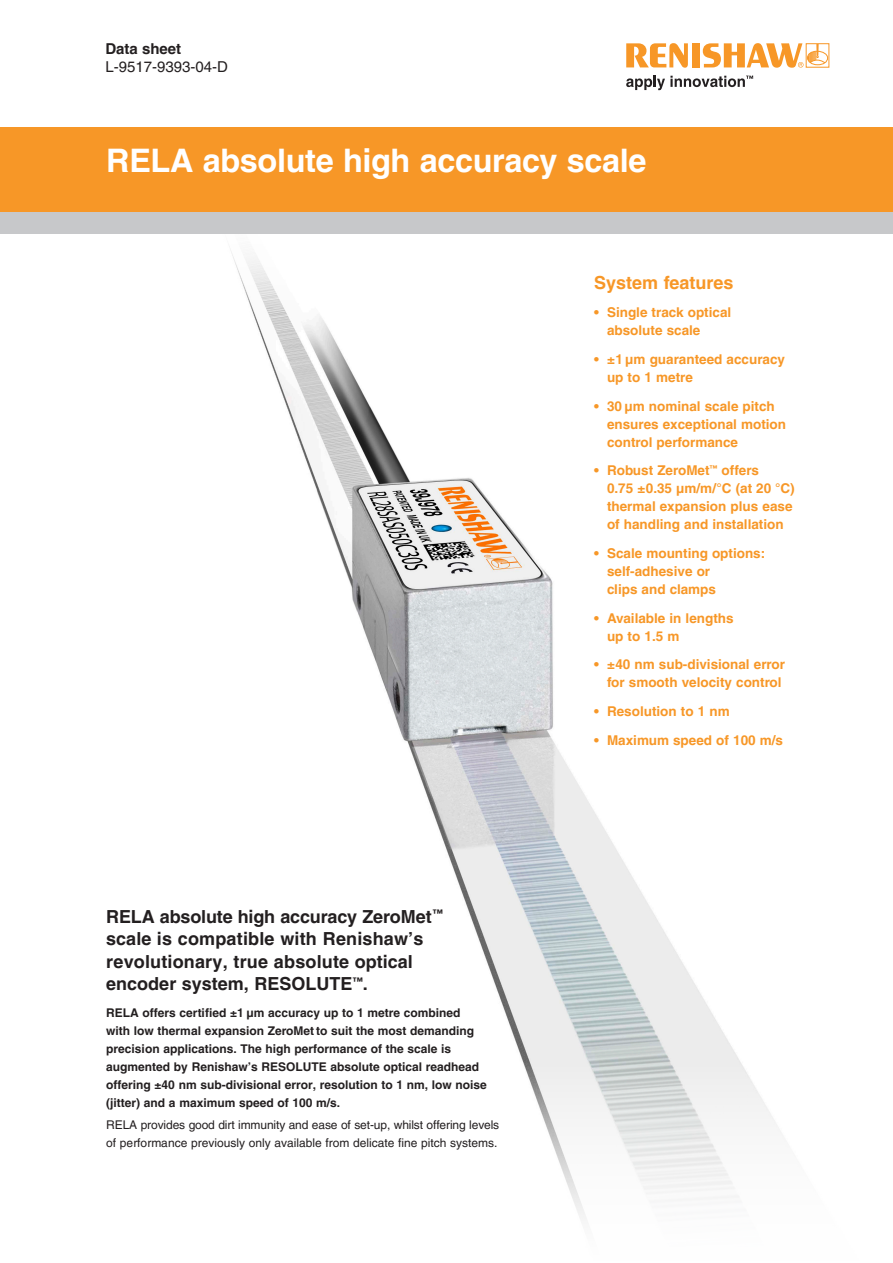
<style>
.page{position:relative;width:893px;height:1263px;background:#fff}
.page>*{position:absolute;margin:0;border:0;box-sizing:border-box;transform-origin:0 0}
.Headline{font:700 32.4px "Helvetica LT Pro";letter-spacing:-.01em;color:#fff}
.Subhead_12pt{font:700 18px/22.5px "Helvetica LT Pro";color:#231f20}
.Bullet_Orange_9pt{font:700 18px "Helvetica LT Pro";color:#f79727}
.t1{font:15px "Helvetica LT Pro";color:#231f20}
.t2{font:700 15px "Helvetica LT Pro";color:#231f20}
.Bullet_Orange_9pt-2{font:700 13.5px/18px "Helvetica LT Pro";color:#f79727}
.Intro_8pt{font:700 12px/18px "Helvetica LT Pro";color:#231f20}
.Text_8pt{font:12px/18px "Helvetica LT Pro";color:#231f20}
</style>
<div class="page">
<img style="left:196px;top:233px;width:671px;height:986px">
<svg style="left:626px;top:43px;width:62px;height:25px"></svg>
<div style="left:692px;top:43px;width:8px;height:24px;background:#f79727"></div>
<div style="left:806px;top:43px;width:23px;height:25px;border:1px solid #f79727"></div>
<svg style="left:703px;top:43px;width:125px;height:25px"></svg>
<svg style="left:626px;top:76px;width:127px;height:14px"></svg>
<div style="left:0;top:127px;width:893px;height:85px;background:#f79727"></div>
<div style="left:0;top:212px;width:893px;height:21px;background:#c7c8ca"></div>
<p class="t2" style="left:105px;top:39px;width:77px">Data sheet</p>
<p class="t1" style="left:105px;top:58px;width:124px">L-9517-9393-04-D</p>
<p class="Headline" style="left:106px;top:141px;width:542px">RELA absolute high accuracy scale</p>
<p class="Subhead_12pt" style="left:106px;top:905px;width:338px">RELA absolute high accuracy ZeroMet<sup>™ </sup>scale is compatible with Renishaw’s revolutionary, true absolute optical encoder system, RESOLUTE<sup>™</sup>.</p>
<p class="Intro_8pt" style="left:106px;top:1003px;width:382px">RELA offers certified ±1 µm accuracy up to 1 metre combined with low thermal expansion ZeroMet to suit the most demanding precision applications. The high performance of the scale is augmented by Renishaw’s RESOLUTE absolute optical readhead offering ±40 nm sub-divisional error, resolution to 1 nm, low noise (jitter) and a maximum speed of 100 m/s.</p>
<p class="Text_8pt" style="left:106px;top:1116px;width:394px">RELA provides good dirt immunity and ease of set-up, whilst offering levels of performance previously only available from delicate fine pitch systems.</p>
<p class="Bullet_Orange_9pt" style="left:594px;top:271px;width:141px">System features</p>
<p class="Bullet_Orange_9pt-2" style="left:607px;top:304px;width:126px;text-indent:-13px">• Single track optical absolute scale</p>
<p class="Bullet_Orange_9pt-2" style="left:607px;top:350px;width:179px;text-indent:-13px">• ±1 µm guaranteed accuracy up to 1 metre</p>
<p class="Bullet_Orange_9pt-2" style="left:607px;top:397px;width:181px;text-indent:-13px">• 30 µm nominal scale pitch ensures exceptional motion control performance</p>
<p class="Bullet_Orange_9pt-2" style="left:607px;top:462px;width:189px;text-indent:-13px">• Robust ZeroMet<sup>™</sup> offers<br>0.75 ±0.35 µm/m/°C (at 20 °C) thermal expansion plus ease of handling and installation</p>
<p class="Bullet_Orange_9pt-2" style="left:607px;top:544px;width:160px;text-indent:-13px">• Scale mounting options: self-adhesive or<br>clips and clamps</p>
<p class="Bullet_Orange_9pt-2" style="left:607px;top:609px;width:128px;text-indent:-13px">• Available in lengths up to 1.5 m</p>
<p class="Bullet_Orange_9pt-2" style="left:594px;top:655px;width:192px;text-align:right">• ±40 nm sub-divisional error for smooth velocity control</p>
<p class="Bullet_Orange_9pt-2" style="left:594px;top:702px;width:137px">• Resolution to 1 nm</p>
<p class="Bullet_Orange_9pt-2" style="left:594px;top:731px;width:190px">• Maximum speed of 100 m/s</p>
</div>
